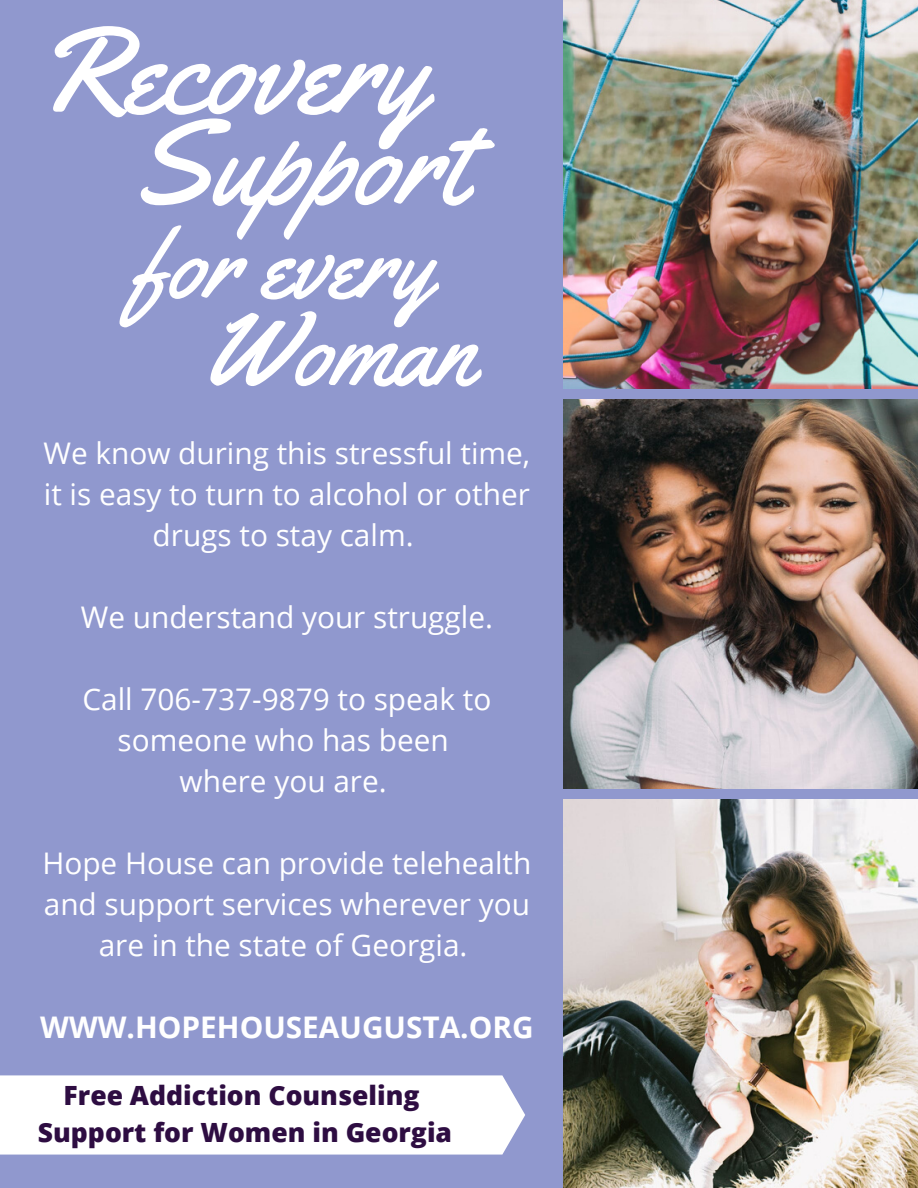
<style>
.page{position:relative;width:918px;height:1188px;background:#9098ce}
.page>*{position:absolute;margin:0;border:0;box-sizing:border-box;transform-origin:0 0}
.t1{font:122.85px "Yellowtail";color:#fff}
.t2{font:120px "Yellowtail";color:#fff}
.t3{font:101.4px "Yellowtail";color:#fff}
.t4{font:99.3px "Yellowtail";color:#fff}
.t5{font:29.85px/41px "Open Sans";color:#fff;text-align:center}
.t6{font:700 29.85px "Open Sans";color:#fff}
.t7{font:800 26.55px/36.9px "Open Sans";color:#2e0d42;text-align:center}
</style>
<div class="page">
<img style="left:563px;top:0;width:355px;height:388px">
<img style="left:563px;top:399px;width:355px;height:390px">
<img style="left:563px;top:800px;width:355px;height:388px">
<div style="left:0;top:1075px;width:525px;height:80px;background:#fff"></div>
<h1 class="t1" style="left:33px;top:-7px;width:395px">Recovery</h1>
<h2 class="t2" style="left:132px;top:87px;width:335px">Support</h2>
<h3 class="t4" style="left:132px;top:201px;width:301px">for every</h3>
<h3 class="t3" style="left:203px;top:286px;width:272px">Woman</h3>
<p class="t5" style="left:44px;top:432px;width:488px">We know during this stressful time, it is easy to turn to alcohol or other drugs to stay calm.</p>
<p class="t5" style="left:81px;top:596px;width:414px">We understand your struggle.</p>
<p class="t5" style="left:82px;top:678px;width:410px">Call 706-737-9879 to speak to someone who has been where you are.</p>
<p class="t5" style="left:42px;top:842px;width:491px">Hope House can provide telehealth and support services wherever you are in the state of Georgia.</p>
<p class="t6" style="left:40px;top:1006px;width:495px">WWW.HOPEHOUSEAUGUSTA.ORG</p>
<p class="t7" style="left:38px;top:1076px;width:416px">Free Addiction Counseling<br>Support for Women in Georgia</p>
</div>
